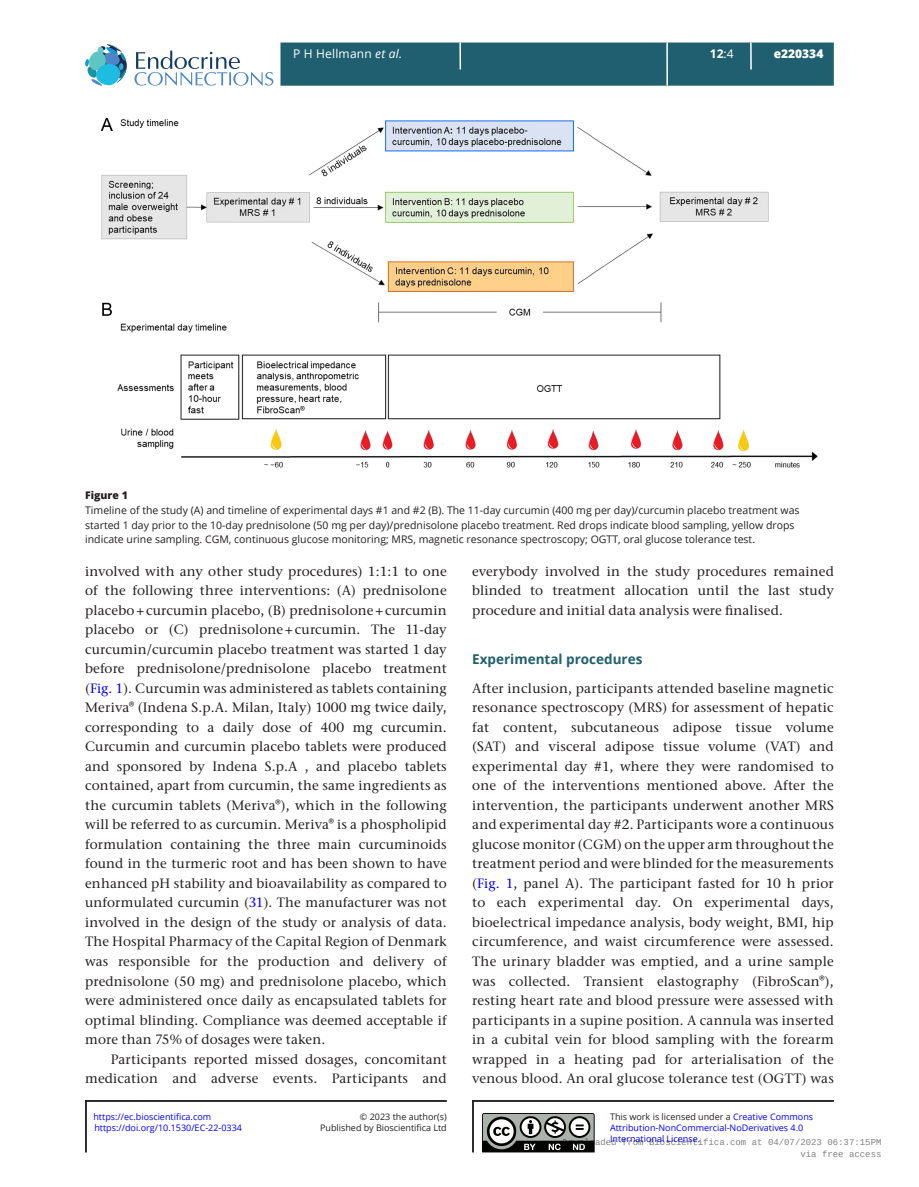
<style>
.page{position:relative;width:919px;height:1187px;background:#fff}
.page>*{position:absolute;margin:0;border:0;box-sizing:border-box;transform-origin:0 0}
.TXT{font:500 13.5px/19.5px "Stone Serif ITC Pro";letter-spacing:.01em;color:#231f20;text-align:justify}
.TXI{font:500 13.5px/19.5px "Stone Serif ITC Pro";letter-spacing:.01em;color:#231f20;text-align:right}
.t1{font:700 13.5px "Open Sans";color:#205f6f}
.t2{font:12px "Open Sans";letter-spacing:.015em;color:#fff}
.t3{font:800 12px "Open Sans";color:#fff}
.t4{font:700 12px "Open Sans";color:#fff}
.FC{font:10.5px/14.7px "Open Sans";color:#231f20}
.FC-2{font:800 10.5px "Open Sans";color:#231f20}
.t5{font:9px/11.2px "Open Sans";color:#00f}
.t6{font:9px/12px "Liberation Mono";color:rgb(0 0 0/.5);text-align:right}
.t7{font:9px/11.6px "Open Sans";color:#231f20;text-align:right}
.s1{font-style:italic}
.s2{font-weight:400}
.s3{color:#00f}
.s4{color:#231f20}
</style>
<div class="page">
<div style="left:280px;top:43px;width:553px;height:43px;background:#205f6f;border:2px solid #205f6f"></div>
<svg style="left:750px;top:43px;width:1px;height:27px"></svg>
<hr style="left:666px;top:43px;width:2px;height:43px;background:#fff">
<hr style="left:459px;top:43px;width:2px;height:27px;background:#fff">
<svg style="left:134px;top:51px;width:139px;height:35px"></svg>
<svg style="left:85px;top:44px;width:42px;height:42px"></svg>
<img style="left:100px;top:117px;width:718px;height:351px">
<svg style="left:482px;top:1113px;width:113px;height:40px"></svg>
<hr style="left:85px;top:1100px;width:361px;height:1px;background:#231f20">
<hr style="left:85px;top:1100px;width:2px;height:52px;background:#231f20">
<hr style="left:472px;top:1100px;width:361px;height:1px;background:#231f20">
<hr style="left:472px;top:1100px;width:1px;height:52px;background:#231f20">
<p class="t2" style="left:293px;top:46px;width:110px">P H Hellmann <span class="s1">et al.</span></p>
<p class="t4" style="left:709px;top:46px;width:25px">12<span class="s2">:4</span></p>
<p class="t3" style="left:773px;top:45px;width:51px">e220334</p>
<p class="FC-2" style="left:85px;top:487px;width:44px">Figure 1</p>
<p class="FC" style="left:85px;top:502px;width:716px">Timeline of the study (A) and timeline of experimental days #1 and #2 (B). The 11-day curcumin (400 mg per day)/curcumin placebo treatment was started 1 day prior to the 10-day prednisolone (50 mg per day)/prednisolone placebo treatment. Red drops indicate blood sampling, yellow drops indicate urine sampling. CGM, continuous glucose monitoring; MRS, magnetic resonance spectroscopy; OGTT, oral glucose tolerance test.</p>
<p class="TXT" style="left:85px;top:561px;width:363px">involved with any other study procedures) 1:1:1 to one of the following three interventions: (A) prednisolone placebo+ curcumin placebo, (B) prednisolone + curcumin placebo or (C) prednisolone + curcumin. The 11-day curcumin/curcumin placebo treatment was started 1 day before prednisolone/prednisolone placebo treatment (<span class="s3">Fig. 1</span>). Curcumin was administered as tablets containing Meriva® (Indena S.p.A. Milan, Italy) 1000 mg twice daily, corresponding to a daily dose of 400 mg curcumin.<br>Curcumin and curcumin placebo tablets were produced and sponsored by Indena S.p.A , and placebo tablets contained, apart from curcumin, the same ingredients as the curcumin tablets (Meriva®), which in the following will be referred to as curcumin. Meriva® is a phospholipid formulation containing the three main curcuminoids found in the turmeric root and has been shown to have enhanced pH stability and bioavailability as compared to unformulated curcumin (<span class="s3">31</span>). The manufacturer was not involved in the design of the study or analysis of data.<br>The Hospital Pharmacy of the Capital Region of Denmark was responsible for the production and delivery of prednisolone (50 mg) and prednisolone placebo, which were administered once daily as encapsulated tablets for optimal blinding. Compliance was deemed acceptable if more than 75% of dosages were taken.</p>
<p class="TXI" style="left:85px;top:1049px;width:363px">Participants reported missed dosages, concomitant medication and adverse events. Participants and</p>
<p class="t5" style="left:93px;top:1110px;width:119px">https://ec.bioscientifica.com</p>
<p class="t7" style="left:320px;top:1110px;width:128px">© 2023 the author(s)<br>Published by Bioscientifica Ltd</p>
<p class="t5" style="left:94px;top:1122px;width:149px">https://doi.org/10.1530/EC-22-0334</p>
<p class="TXI" style="left:472px;top:561px;width:363px;text-align:justify">everybody involved in the study procedures remained blinded to treatment allocation until the last study procedure and initial data analysis were finalised.</p>
<h2 class="t1" style="left:472px;top:649px;width:172px">Experimental procedures</h2>
<p class="TXT" style="left:472px;top:678px;width:363px">After inclusion, participants attended baseline magnetic resonance spectroscopy (MRS) for assessment of hepatic fat content, subcutaneous adipose tissue volume (SAT) and visceral adipose tissue volume (VAT) and experimental day #1, where they were randomised to one of the interventions mentioned above. After the intervention, the participants underwent another MRS and experimental day #2. Participants wore a continuous glucose monitor (CGM) on the upper arm throughout the treatment period and were blinded for the measurements (<span class="s3">Fig. 1</span>, panel A). The participant fasted for 10 h prior to each experimental day. On experimental days, bioelectrical impedance analysis, body weight, BMI, hip circumference, and waist circumference were assessed.<br>The urinary bladder was emptied, and a urine sample was collected. Transient elastography (FibroScan®), resting heart rate and blood pressure were assessed with participants in a supine position. A cannula was inserted in a cubital vein for blood sampling with the forearm wrapped in a heating pad for arterialisation of the venous blood. An oral glucose tolerance test (OGTT) was</p>
<p class="t5" style="left:610px;top:1110px;width:204px"><span class="s4">This work is licensed under a</span> Creative Commons<br>Attribution-NonCommercial-NoDerivatives 4.0<br>International License.</p>
<p class="t6" style="left:562px;top:1136px;width:320px">Downloaded from Bioscientifica.com at 04/07/2023 06:37:15PM via free access</p>
</div>
